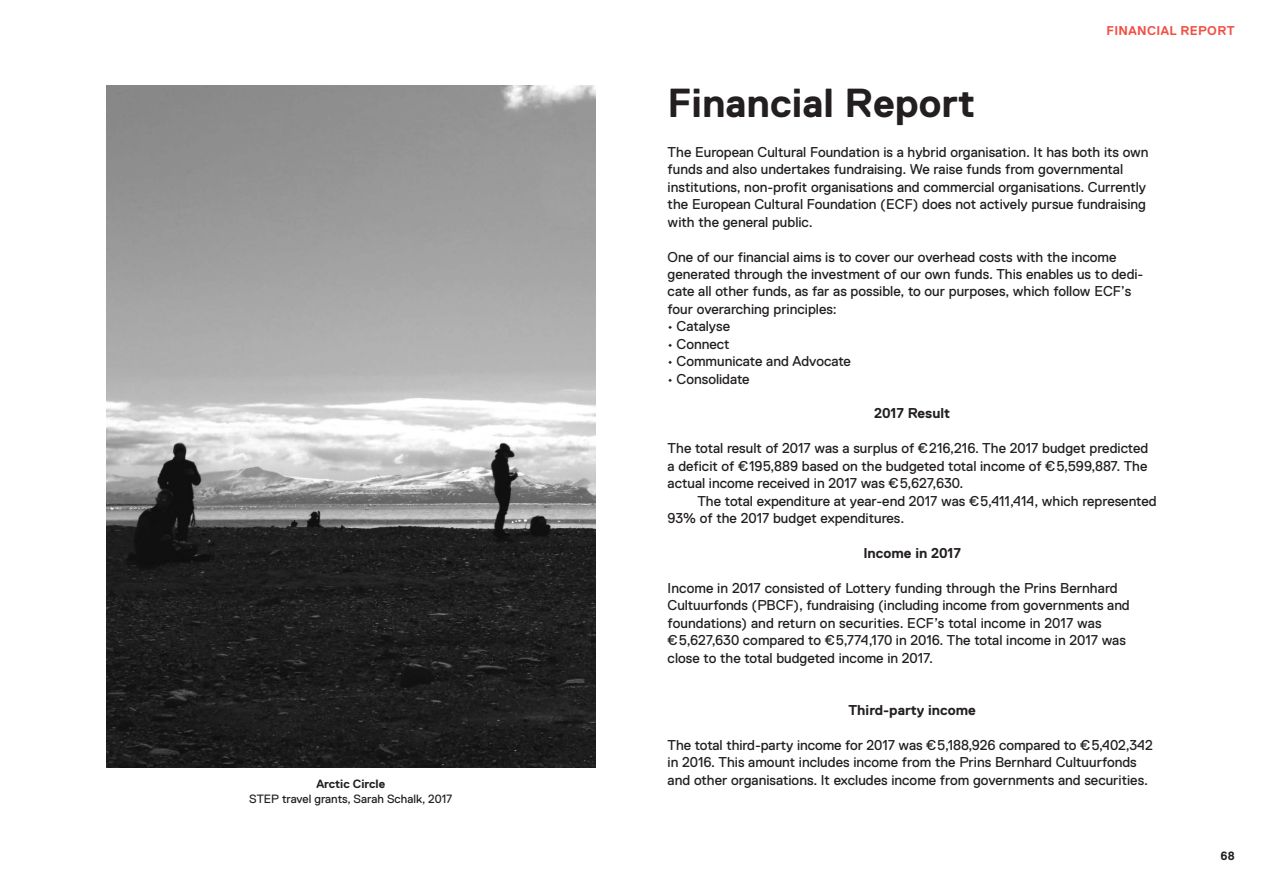
<style>
.page{position:relative;width:1263px;height:893px;background:#fff}
.page>*{position:absolute;margin:0;border:0;box-sizing:border-box;transform-origin:0 0}
.PS-Essay-Body_text-9{font:700 40.5px "Replica Pro";color:#231f20}
.PS-Essay-Body_text-9-2{font:14.25px/17.4px "Replica Pro";color:#231f20}
.Essay-Subtitle{font:700 14.25px "Replica Pro";color:#231f20}
.t1{font:700 12.75px "Replica Pro";letter-spacing:.03em;color:#f05146}
.PS-Project-Image-cap{font:12px "Replica Pro";color:#231f20}
.PS-Project-Image-cap-2{font:700 12px "Replica Pro";color:#231f20}
</style>
<div class="page">
<img style="left:106px;top:85px;width:489px;height:682px">
<p class="t1" style="left:1106px;top:24px;width:130px">FINANCIAL REPORT</p>
<p class="PS-Essay-Body_text-9" style="left:668px;top:80px;width:309px">Financial Report</p>
<p class="PS-Essay-Body_text-9-2" style="left:668px;top:143px;width:482px">The European Cultural Foundation is a hybrid organisation. It has both its own funds and also undertakes fundraising. We raise funds from governmental institutions, non-profit organisations and commercial organisations. Currently the European Cultural Foundation (ECF) does not actively pursue fundraising with the general public.</p>
<p class="PS-Essay-Body_text-9-2" style="left:668px;top:248px;width:477px">One of our financial aims is to cover our overhead costs with the income generated through the investment of our own funds. This enables us to dedi&shy;cate all other funds, as far as possible, to our purposes, which follow ECF’s four overarching principles:</p>
<p class="PS-Essay-Body_text-9-2" style="left:668px;top:318px;width:64px">• Catalyse</p>
<p class="PS-Essay-Body_text-9-2" style="left:668px;top:335px;width:63px">• Connect</p>
<p class="PS-Essay-Body_text-9-2" style="left:668px;top:353px;width:185px">• Communicate and Advocate</p>
<p class="PS-Essay-Body_text-9-2" style="left:668px;top:370px;width:84px">• Consolidate</p>
<p class="Essay-Subtitle" style="left:874px;top:406px;width:78px">2017 Result</p>
<p class="PS-Essay-Body_text-9-2" style="left:668px;top:440px;width:482px;text-align:justify">The total result of 2017 was a surplus of €216,216. The 2017 budget predicted a deficit of €195,889 based on the budgeted total income of €5,599,887. The actual income received in 2017 was €5,627,630.</p>
<p class="PS-Essay-Body_text-9-2" style="left:668px;top:492px;width:490px;text-indent:30px">The total expenditure at year-end 2017 was €5,411,414, which represented<br>93% of the 2017 budget expenditures.</p>
<p class="Essay-Subtitle" style="left:863px;top:545px;width:99px">Income in 2017</p>
<p class="PS-Essay-Body_text-9-2" style="left:668px;top:579px;width:464px">Income in 2017 consisted of Lottery funding through the Prins Bernhard Cultuurfonds (PBCF), fundraising (including income from governments and foundations) and return on securities. ECF’s total income in 2017 was €5,627,630 compared to €5,774,170 in 2016. The total income in 2017 was close to the total budgeted income in 2017.</p>
<p class="Essay-Subtitle" style="left:848px;top:702px;width:129px">Third-party income</p>
<p class="PS-Essay-Body_text-9-2" style="left:668px;top:736px;width:487px">The total third-party income for 2017 was €5,188,926 compared to €5,402,342 in 2016. This amount includes income from the Prins Bernhard Cultuurfonds</p>
<p class="PS-Project-Image-cap-2" style="left:316px;top:777px;width:70px">Arctic Circle</p>
<p class="PS-Essay-Body_text-9-2" style="left:668px;top:771px;width:482px">and other organisations. It excludes income from governments and securities.</p>
<p class="PS-Project-Image-cap" style="left:249px;top:792px;width:205px">STEP travel grants, Sarah Schalk, 2017</p>
<p class="PS-Project-Image-cap-2" style="left:1220px;top:849px;width:16px">68</p>
</div>
